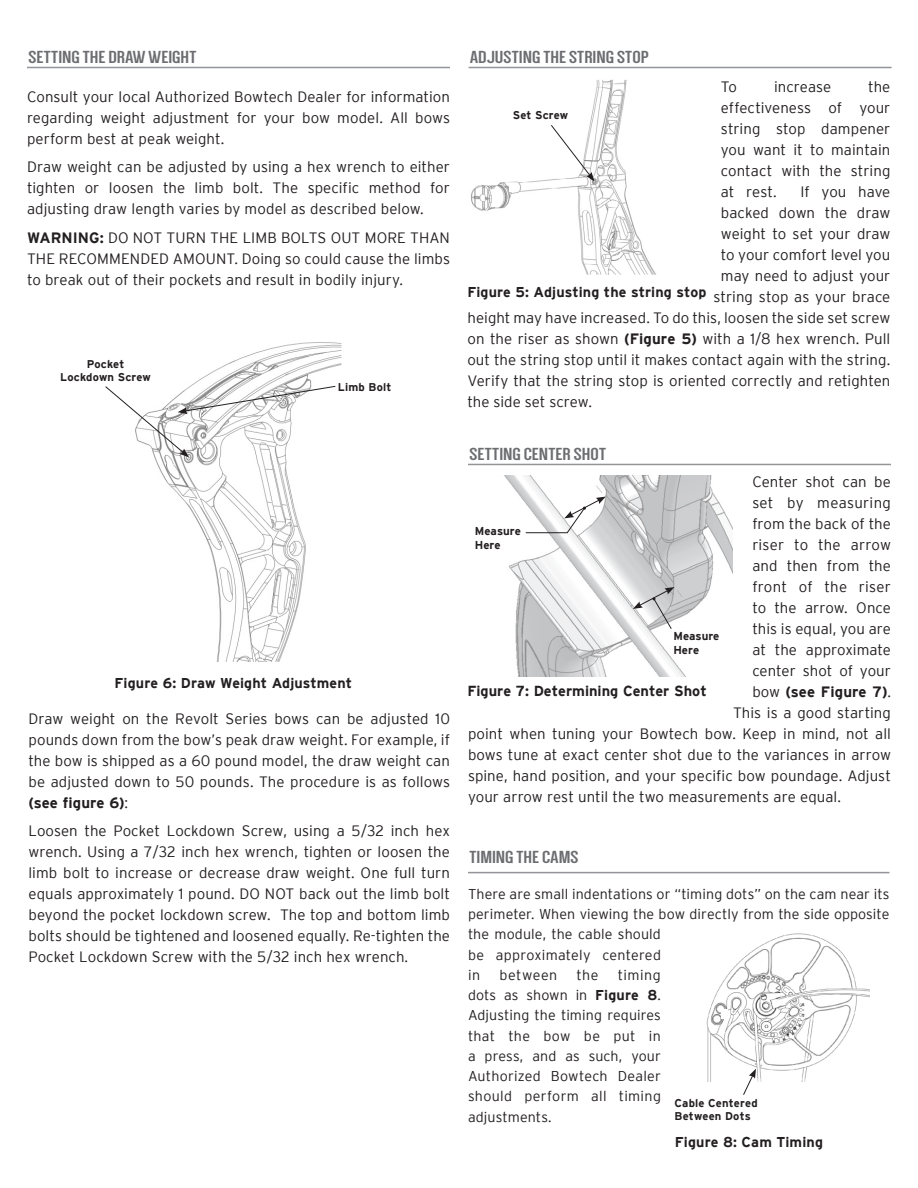
<style>
.page{position:relative;width:918px;height:1188px;background:#fff}
.page>*{position:absolute;margin:0;border:0;box-sizing:border-box;transform-origin:0 0}
.Header_BT{font:700 18px "Dense";letter-spacing:.005em;color:#6c6d70;scale:1.3 1}
.Body_cf{font:300 15px/21px "Interstate";letter-spacing:.005em;color:#231f20;text-align:justify}
.Body_cf-2{font:700 15px "Interstate";letter-spacing:.005em;color:#231f20}
.Body_cf-3{font:700 14.55px "Interstate";color:#231f20}
.Body_cf-4{font:300 14.25px/20.2px "Interstate";letter-spacing:.01em;color:#231f20}
.Body_cf-5{font:700 14.25px "Interstate";letter-spacing:.01em;color:#231f20}
.Body_cf-6{font:300 14.25px "Interstate";letter-spacing:.035em;color:#231f20}
.Body_cf-7{font:700 11.55px "Interstate";color:#231f20}
.Body_cf-8{font:700 11.25px/13.5px "Interstate";letter-spacing:.015em;color:#231f20}
.s1{font-weight:700}
.s2{font-weight:300}
</style>
<div class="page">
<img style="left:706px;top:933px;width:163px;height:149px">
<hr style="left:27px;top:67px;width:423px;height:1px;background:#939598">
<hr style="left:469px;top:67px;width:423px;height:1px;background:#939598">
<hr style="left:468px;top:464px;width:423px;height:1px;background:#939598">
<img style="left:504px;top:475px;width:228px;height:202px">
<svg style="left:633px;top:587px;width:41px;height:43px"></svg>
<svg style="left:525px;top:497px;width:81px;height:37px"></svg>
<svg style="left:743px;top:1069px;width:13px;height:26px"></svg>
<hr style="left:468px;top:872px;width:421px;height:1px;background:#939598">
<img style="left:154px;top:342px;width:188px;height:319px">
<svg style="left:105px;top:385px;width:231px;height:72px"></svg>
<img style="left:471px;top:80px;width:185px;height:194px">
<svg style="left:550px;top:124px;width:45px;height:57px"></svg>
<div style="left:721px;top:1010px;width:6px;height:9px;background:#fff"></div>
<p class="Header_BT" style="left:28px;top:48px;width:131px">SETTING THE DRAW WEIGHT</p>
<p class="Header_BT" style="left:470px;top:48px;width:139px">ADJUSTING THE STRING STOP</p>
<p class="Body_cf" style="left:27px;top:86px;width:425px">Consult your local Authorized Bowtech Dealer for information regarding weight adjustment for your bow model. All bows perform best at peak weight.</p>
<p class="Body_cf" style="left:27px;top:156px;width:425px">Draw weight can be adjusted by using a hex wrench to either tighten or loosen the limb bolt. The specific method for adjusting draw length varies by model as described below.</p>
<p class="Body_cf" style="left:27px;top:227px;width:425px"><span class="s1">WARNING:</span> DO NOT TURN THE LIMB BOLTS OUT MORE THAN THE RECOMMENDED AMOUNT. Doing so could cause the limbs to break out of their pockets and result in bodily injury.</p>
<p class="Body_cf-8" style="left:87px;top:357px;width:39px">Pocket</p>
<p class="Body_cf-8" style="left:60px;top:370px;width:92px">Lockdown Screw</p>
<p class="Body_cf-8" style="left:338px;top:380px;width:55px">Limb Bolt</p>
<p class="Body_cf-5" style="left:115px;top:675px;width:239px">Figure 6: Draw Weight Adjustment</p>
<p class="Body_cf" style="left:28px;top:708px;width:423px">Draw weight on the Revolt Series bows can be adjusted 10 pounds down from the bow’s peak draw weight. For example, if the bow is shipped as a 60 pound model, the draw weight can be adjusted down to 50 pounds. The procedure is as follows <span class="s1">(see figure 6)</span>:</p>
<p class="Body_cf" style="left:28px;top:820px;width:423px">Loosen the Pocket Lockdown Screw, using a 5/32 inch hex wrench. Using a 7/32 inch hex wrench, tighten or loosen the limb bolt to increase or decrease draw weight. One full turn equals approximately 1 pound. DO NOT back out the limb bolt beyond the pocket lockdown screw. The top and bottom limb bolts should be tightened and loosened equally. Re-tighten the Pocket Lockdown Screw with the 5/32 inch hex wrench.</p>
<p class="Body_cf" style="left:721px;top:76px;width:171px;text-indent:147px">the effectiveness of your string stop dampener you want it to maintain contact with the string at rest.</p>
<p class="Body_cf" style="left:721px;top:76px;width:18px">To</p>
<p class="Body_cf" style="left:774px;top:76px;width:59px">increase</p>
<p class="Body_cf-8" style="left:513px;top:108px;width:57px">Set Screw</p>
<p class="Body_cf" style="left:800px;top:181px;width:92px">If you have</p>
<p class="Body_cf" style="left:721px;top:202px;width:171px">backed down the draw</p>
<p class="Body_cf" style="left:721px;top:223px;width:171px">weight to set your draw</p>
<p class="Body_cf" style="left:721px;top:244px;width:171px">to your comfort level you</p>
<p class="Body_cf" style="left:721px;top:265px;width:171px">may need to adjust your</p>
<p class="Body_cf" style="left:713px;top:286px;width:178px">string stop as your brace</p>
<p class="Body_cf" style="left:467px;top:307px;width:425px">height may have increased. To do this, loosen the side set screw</p>
<p class="Body_cf" style="left:467px;top:328px;width:425px">on the riser as shown <span class="s1">(Figure 5)</span> with a 1/8 hex wrench. Pull</p>
<p class="Body_cf" style="left:467px;top:349px;width:425px">out the string stop until it makes contact again with the string.</p>
<p class="Body_cf" style="left:467px;top:370px;width:424px">Verify that the string stop is oriented correctly and retighten</p>
<p class="Body_cf" style="left:467px;top:391px;width:126px">the side set screw.</p>
<p class="Body_cf-5" style="left:467px;top:284px;width:241px">Figure 5: Adjusting the string stop</p>
<p class="Header_BT" style="left:470px;top:445px;width:107px">SETTING CENTER SHOT</p>
<p class="Body_cf" style="left:752px;top:471px;width:140px">Center shot can be</p>
<p class="Body_cf" style="left:752px;top:492px;width:140px">set by measuring</p>
<p class="Body_cf" style="left:752px;top:513px;width:140px">from the back of the</p>
<p class="Body_cf" style="left:752px;top:534px;width:140px">riser to the arrow</p>
<p class="Body_cf" style="left:752px;top:555px;width:140px">and then from the</p>
<p class="Body_cf" style="left:752px;top:576px;width:140px">front of the riser</p>
<p class="Body_cf" style="left:752px;top:597px;width:140px">to the arrow. Once</p>
<p class="Body_cf" style="left:752px;top:618px;width:140px">this is equal, you are</p>
<p class="Body_cf" style="left:752px;top:639px;width:140px">at the approximate</p>
<p class="Body_cf" style="left:752px;top:660px;width:140px">center shot of your</p>
<p class="Body_cf-2" style="left:752px;top:683px;width:140px"><span class="s2">bow</span> (see Figure 7)<span class="s2">.</span></p>
<p class="Body_cf" style="left:733px;top:702px;width:159px">This is a good starting</p>
<p class="Body_cf" style="left:468px;top:723px;width:424px">point when tuning your Bowtech bow. Keep in mind, not all</p>
<p class="Body_cf" style="left:468px;top:744px;width:425px">bows tune at exact center shot due to the variances in arrow</p>
<p class="Body_cf" style="left:468px;top:765px;width:425px">spine, hand position, and your specific bow poundage. Adjust</p>
<p class="Body_cf" style="left:468px;top:786px;width:375px">your arrow rest until the two measurements are equal.</p>
<p class="Body_cf-7" style="left:475px;top:525px;width:48px">Measure</p>
<p class="Body_cf-7" style="left:475px;top:538px;width:27px">Here</p>
<p class="Body_cf-7" style="left:673px;top:630px;width:48px">Measure</p>
<p class="Body_cf-7" style="left:673px;top:643px;width:27px">Here</p>
<p class="Body_cf-3" style="left:467px;top:683px;width:241px">Figure 7: Determining Center Shot</p>
<p class="Header_BT" style="left:470px;top:849px;width:85px">TIMING THE CAMS</p>
<p class="Body_cf-4" style="left:468px;top:884px;width:423px">There are small indentations or “timing dots” on the cam near its perimeter. When viewing the bow directly from the side opposite the module, the cable should<br>be approximately centered<br>in</p>
<p class="Body_cf-4" style="left:468px;top:965px;width:194px;text-align:justify;text-indent:150px">timing dots as shown in <span class="s1">Figure 8</span>.<br>Adjusting the timing requires that the bow be put in a press, and as such, your Authorized Bowtech Dealer should perform all timing adjustments.</p>
<p class="Body_cf-6" style="left:500px;top:967px;width:59px">between</p>
<p class="Body_cf-4" style="left:577px;top:965px;width:23px">the</p>
<p class="Body_cf-8" style="left:674px;top:1096px;width:85px">Cable Centered<br>Between Dots</p>
<p class="Body_cf-5" style="left:675px;top:1134px;width:150px">Figure 8: Cam Timing</p>
</div>
